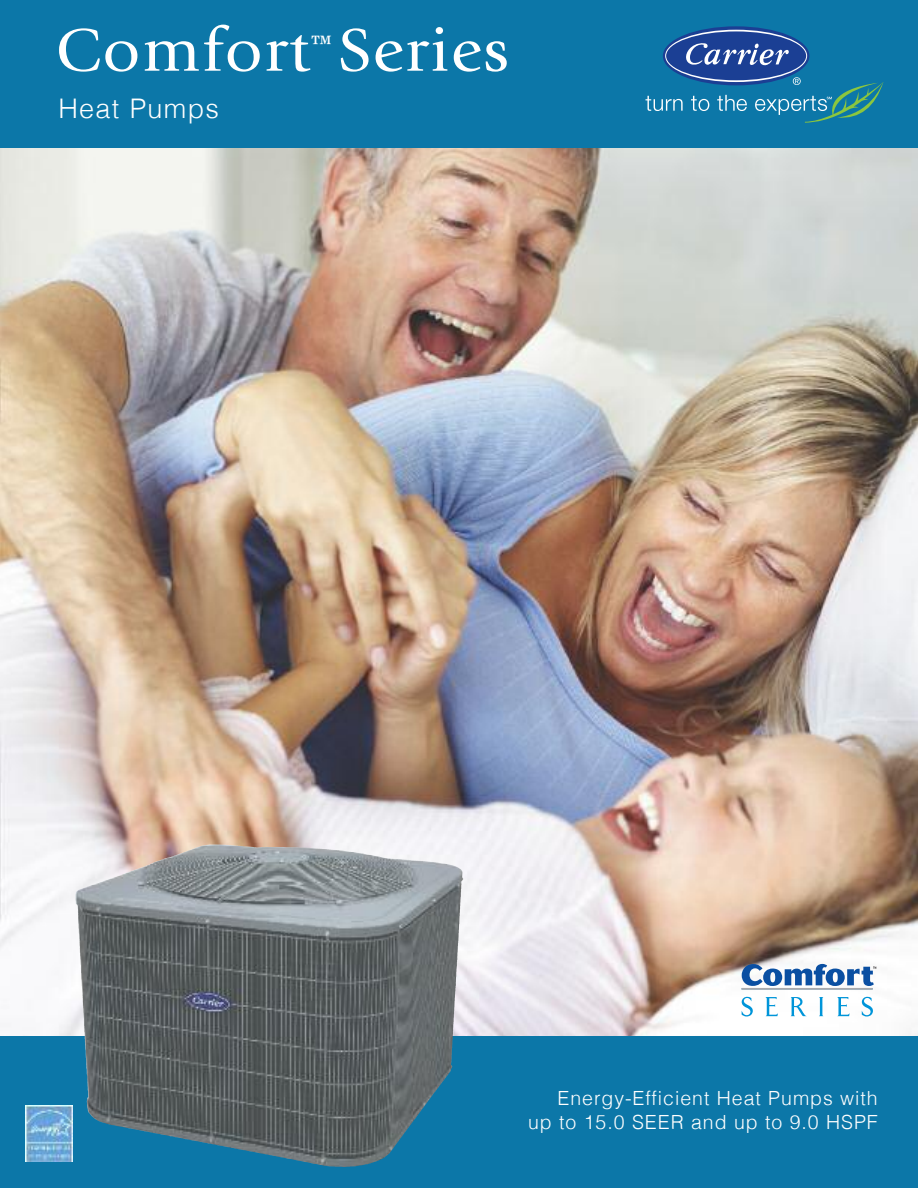
<style>
.page{position:relative;width:918px;height:1188px;background:#fff}
.page>*{position:absolute;margin:0;border:0;box-sizing:border-box;transform-origin:0 0}
.t1{font:62.7px "Giovanni";letter-spacing:.025em;color:#fff;scale:1.05 1}
.t2{font:300 27px "Helvetica";letter-spacing:.05em;color:#fff}
.t3{font:300 19.5px/24px "Helvetica";letter-spacing:.05em;color:#fff;text-align:right}
</style>
<div class="page">
<img style="left:0;top:148px;width:918px;height:889px">
<svg style="left:0;top:1037px;width:918px;height:151px;background:#217094"></svg>
<div style="left:0;top:0;width:918px;height:148px;background:#0c77a8"></div>
<img style="left:417px;top:1065px;width:35px;height:51px">
<svg style="left:742px;top:997px;width:11px;height:20px"></svg>
<svg style="left:765px;top:997px;width:13px;height:19px"></svg>
<svg style="left:791px;top:997px;width:16px;height:19px"></svg>
<svg style="left:819px;top:997px;width:4px;height:19px"></svg>
<svg style="left:837px;top:997px;width:13px;height:19px"></svg>
<svg style="left:862px;top:997px;width:11px;height:20px"></svg>
<hr style="left:742px;top:988px;width:131px;height:2px;background:#a8a9ad">
<svg style="left:742px;top:964px;width:134px;height:22px"></svg>
<img style="left:25px;top:1105px;width:47px;height:56px">
<svg style="left:645px;top:96px;width:38px;height:15px"></svg>
<svg style="left:691px;top:96px;width:18px;height:15px"></svg>
<svg style="left:717px;top:95px;width:30px;height:16px"></svg>
<svg style="left:755px;top:77px;width:128px;height:46px"></svg>
<svg style="left:663px;top:26px;width:146px;height:59px"></svg>
<svg style="left:665px;top:30px;width:142px;height:52px"></svg>
<div style="left:666px;top:31px;width:140px;height:49px;background:#1b3f94;border-radius:50%"></div>
<svg style="left:686px;top:43px;width:103px;height:23px"></svg>
<h1 class="t1" style="left:56px;top:26px;width:433px">Comfort<sup>™</sup> Series</h1>
<h2 class="t2" style="left:58px;top:97px;width:162px">Heat Pumps</h2>
<p class="t3" style="left:528px;top:1087px;width:351px">Energy-Efficient Heat Pumps with<br>up to 15.0 SEER and up to 9.0 HSPF</p>
</div>
